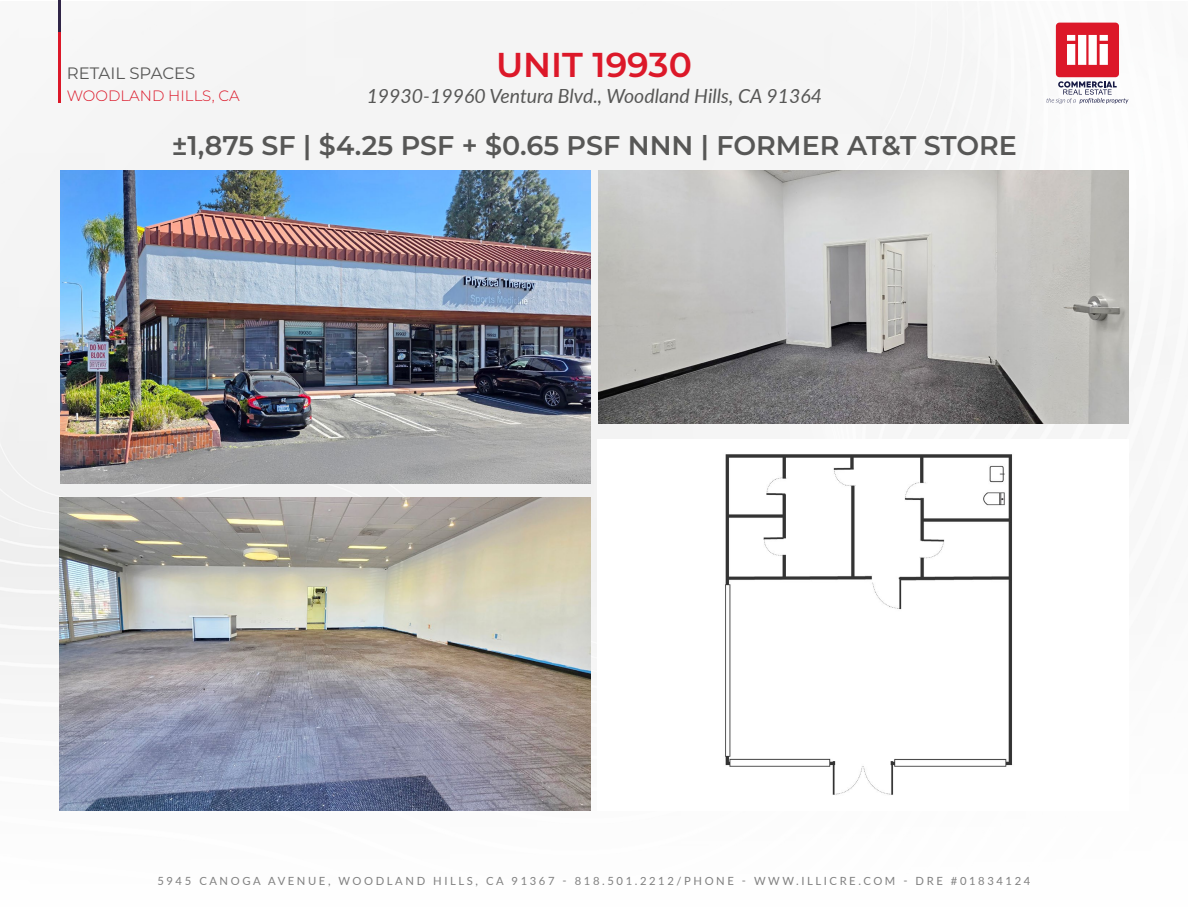
<style>
.page{position:relative;width:1188px;height:918px;background:#fff}
.page>*{position:absolute;margin:0;border:0;box-sizing:border-box;transform-origin:0 0}
.t1{font:600 34.5px "Montserrat";color:#dc1829}
.t2{font:600 27px "Montserrat";color:#575756}
.t3{font:italic 19.5px "Lato";color:#575756}
.t4{font:16.5px "Montserrat";color:#575756}
.t5{font:300 15px "Montserrat";color:#dc1829}
.t6{font:11.25px "Lato";letter-spacing:.23em;color:#808080}
</style>
<div class="page">
<div style="left:0;top:1px;width:1171px;height:494px;background:#f4f4f4"></div>
<hr style="left:58px;top:0;width:2px;height:32px;background:#302547">
<hr style="left:58px;top:32px;width:2px;height:71px;background:#dc1829">
<svg style="left:1046px;top:23px;width:82px;height:81px"></svg>
<img style="left:60px;top:498px;width:530px;height:313px">
<img style="left:598px;top:170px;width:530px;height:254px">
<img style="left:60px;top:170px;width:530px;height:313px">
<img style="left:598px;top:440px;width:530px;height:355px">
<h1 class="t1" style="left:496px;top:40px;width:197px">UNIT 19930</h1>
<h3 class="t4" style="left:67px;top:62px;width:129px">RETAIL SPACES</h3>
<h3 class="t5" style="left:67px;top:85px;width:174px">WOODLAND HILLS, CA</h3>
<h3 class="t3" style="left:367px;top:82px;width:457px">19930-19960 Ventura Blvd., Woodland Hills, CA 91364</h3>
<h2 class="t2" style="left:172px;top:126px;width:847px">±1,875 SF | $4.25 PSF + $0.65 PSF NNN | FORMER AT&amp;T STORE</h2>
<p class="t6" style="left:157px;top:873px;width:874px">5945 CANOGA AVENUE, WOODLAND HILLS, CA 91367 - 818.501.2212/PHONE - WWW.ILLICRE.COM - DRE #01834124</p>
</div>
